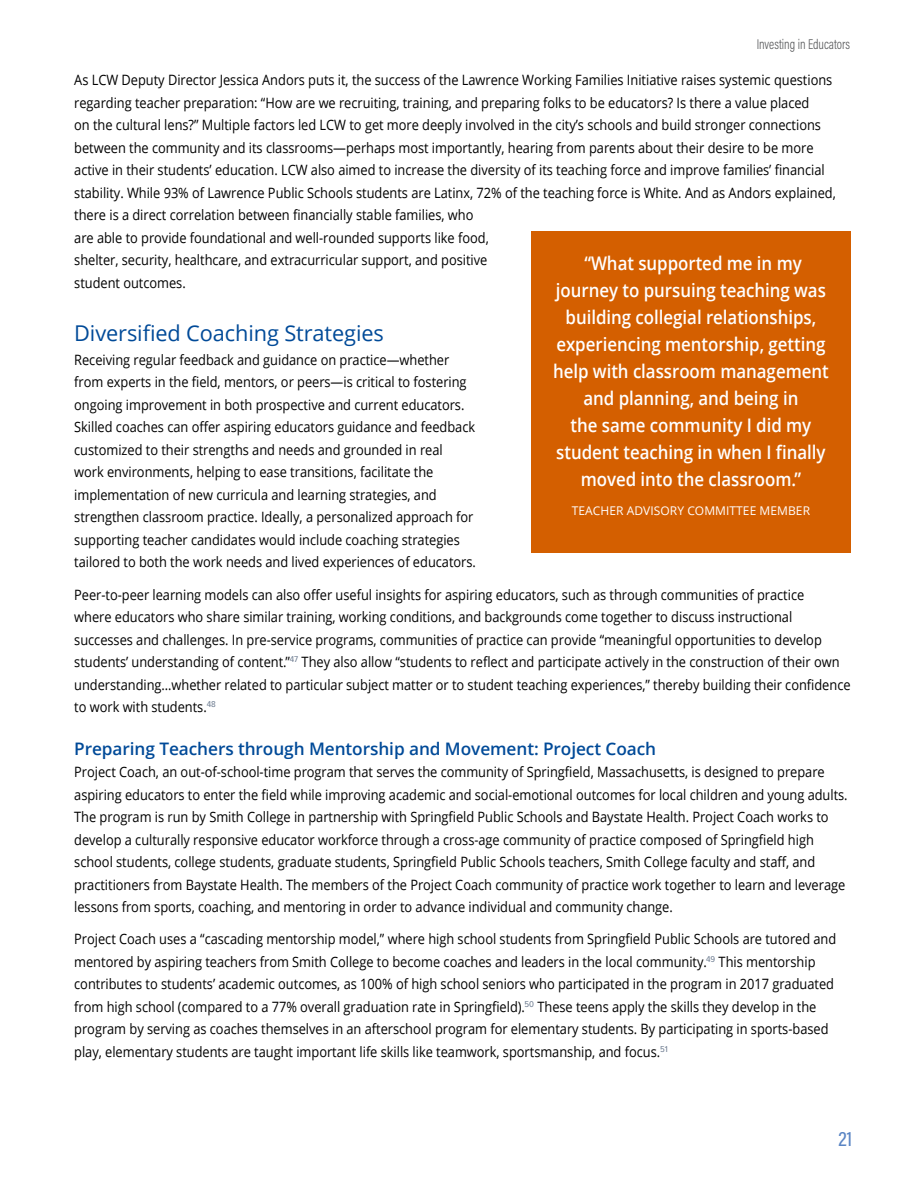
<style>
.page{position:relative;width:918px;height:1188px;background:#fff}
.page>*{position:absolute;margin:0;border:0;box-sizing:border-box;transform-origin:0 0}
.t1{font:21.75px "Open Sans";letter-spacing:-.005em;color:#004a98}
.t2{font:500 21px "Acumin Pro Cond";color:#5a85c4}
.t3{font:600 18.75px/27px "Open Sans";color:#fff;text-align:center;scale:.9 1}
.t4{font:600 17.25px "Open Sans";letter-spacing:-.005em;color:#004a98}
.t5{font:14.25px/22.5px "Open Sans";color:#000;scale:.9 1}
.t6{font:300 14.25px "Acumin Pro Cond";color:#58595b;scale:.9 1}
.t7{font:12px "Open Sans";letter-spacing:.005em;color:#fff}
</style>
<div class="page">
<div style="left:531px;top:231px;width:319px;height:322px;background:#d45f00"></div>
<p class="t6" style="left:757px;top:35px;width:105px">Investing in Educators</p>
<p class="t5" style="left:74px;top:68px;width:848px">As LCW Deputy Director Jessica Andors puts it, the success of the Lawrence Working Families Initiative raises systemic questions regarding teacher preparation: “How are we recruiting, training, and preparing folks to be educators? Is there a value placed<br>on the cultural lens?” Multiple factors led LCW to get more deeply involved in the city’s schools and build stronger connections between the community and its classrooms—perhaps most importantly, hearing from parents about their desire to be more active in their students’ education. LCW also aimed to increase the diversity of its teaching force and improve families’ financial stability. While 93% of Lawrence Public Schools students are Latinx, 72% of the teaching force is White. And as Andors explained, there is a direct correlation between financially stable families, who<br>are able to provide foundational and well-rounded supports like food,<br>shelter, security, healthcare, and extracurricular support, and positive<br>student outcomes.</p>
<h1 class="t1" style="left:74px;top:318px;width:311px">Diversified Coaching Strategies</h1>
<p class="t5" style="left:74px;top:348px;width:448px">Receiving regular feedback and guidance on practice—whether from experts in the field, mentors, or peers—is critical to fostering ongoing improvement in both prospective and current educators.<br>Skilled coaches can offer aspiring educators guidance and feedback customized to their strengths and needs and grounded in real<br>work environments, helping to ease transitions, facilitate the implementation of new curricula and learning strategies, and strengthen classroom practice. Ideally, a personalized approach for supporting teacher candidates would include coaching strategies tailored to both the work needs and lived experiences of educators.</p>
<p class="t5" style="left:74px;top:583px;width:864px">Peer-to-peer learning models can also offer useful insights for aspiring educators, such as through communities of practice<br>where educators who share similar training, working conditions, and backgrounds come together to discuss instructional successes and challenges. In pre-service programs, communities of practice can provide “meaningful opportunities to develop students’ understanding of content.”<sup>47</sup> They also allow “students to reflect and participate actively in the construction of their own understanding…whether related to particular subject matter or to student teaching experiences,” thereby building their confidence to work with students.<sup>48</sup></p>
<p class="t4" style="left:74px;top:737px;width:583px">Preparing Teachers through Mentorship and Movement: Project Coach</p>
<p class="t5" style="left:74px;top:760px;width:861px">Project Coach, an out-of-school-time program that serves the community of Springfield, Massachusetts, is designed to prepare aspiring educators to enter the field while improving academic and social-emotional outcomes for local children and young adults.<br>The program is run by Smith College in partnership with Springfield Public Schools and Baystate Health. Project Coach works to develop a culturally responsive educator workforce through a cross-age community of practice composed of Springfield high school students, college students, graduate students, Springfield Public Schools teachers, Smith College faculty and staff, and practitioners from Baystate Health. The members of the Project Coach community of practice work together to learn and leverage lessons from sports, coaching, and mentoring in order to advance individual and community change.</p>
<p class="t5" style="left:74px;top:928px;width:848px">Project Coach uses a “cascading mentorship model,” where high school students from Springfield Public Schools are tutored and mentored by aspiring teachers from Smith College to become coaches and leaders in the local community.<sup>49</sup> This mentorship contributes to students’ academic outcomes, as 100% of high school seniors who participated in the program in 2017 graduated from high school (compared to a 77% overall graduation rate in Springfield).<sup>50</sup> These teens apply the skills they develop in the program by serving as coaches themselves in an afterschool program for elementary students. By participating in sports-based play, elementary students are taught important life skills like teamwork, sportsmanship, and focus.<sup>51</sup></p>
<p class="t3" style="left:553px;top:250px;width:308px">“What supported me in my journey to pursuing teaching was building collegial relationships, experiencing mentorship, getting help with classroom management and planning, and being in<br>the same community I did my student teaching in when I finally moved into the classroom.”</p>
<p class="t7" style="left:572px;top:502px;width:240px">TEACHER ADVISORY COMMITTEE MEMBER</p>
<h2 class="t2" style="left:839px;top:1126px;width:15px">21</h2>
</div>
